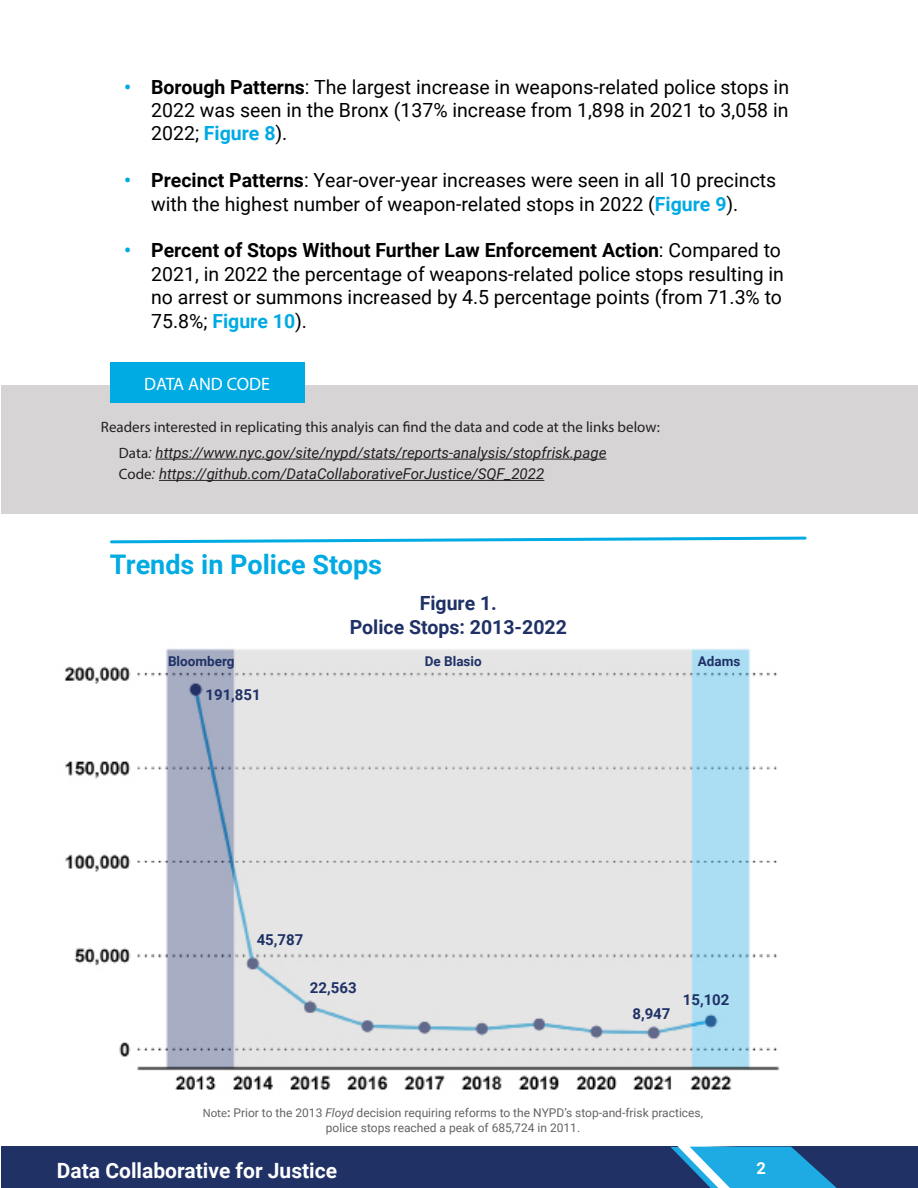
<style>
.page{position:relative;width:918px;height:1188px;background:#fff}
.page>*{position:absolute;margin:0;border:0;box-sizing:border-box;transform-origin:0 0}
.t1{font:700 27px "Roboto";color:#00aae3}
.t2{font:700 21px "Roboto";color:#fff}
.t3{font:19.5px/23.4px "Roboto";color:#000;text-align:justify}
.t4{font:700 19.5px "Roboto";color:#1f3166}
.t5{font:18px "Myriad Pro";letter-spacing:-.005em;color:#fff}
.t6{font:700 16.5px "Roboto";color:#fff}
.t7{font:italic 15px "Roboto";color:#231f20}
.t8{font:15px "Myriad Pro";color:#231f20}
.t9{font:700 15px "Roboto";color:#1f3166}
.t10{font:700 13.5px "Roboto";color:#1f3166}
.t11{font:12px/14.4px "Roboto";color:#636366;text-align:center}
.s1{font-weight:700;color:#00aae3}
.s2{font-weight:700}
.s3{font-family:"Myriad Pro";font-style:normal}
.s4{font-family:"Myriad Pro"}
.s5{font-style:italic}
</style>
<div class="page">
<div style="left:1px;top:1147px;width:917px;height:41px;background:#203166"></div>
<svg style="left:660px;top:1146px;width:182px;height:42px"></svg>
<svg style="left:110px;top:536px;width:697px;height:8px"></svg>
<img style="left:64px;top:648px;width:716px;height:442px">
<div style="left:1px;top:385px;width:916px;height:129px;background:#d6d4d4"></div>
<div style="left:110px;top:363px;width:194px;height:40px;background:#00aae3"></div>
<hr style="left:156px;top:459px;width:450px;height:1px;background:#231f20">
<hr style="left:159px;top:480px;width:385px;height:1px;background:#231f20">
<p class="t3" style="left:151px;top:74px;width:639px;text-indent:-27px"><span class="s1">•</span> <span class="s2">Borough Patterns</span>: The largest increase in weapons-related police stops in 2022 was seen in the Bronx (137% increase from 1,898 in 2021 to 3,058 in 2022; <span class="s1">Figure 8</span>).</p>
<p class="t3" style="left:124px;top:168px;width:654px;text-align:center"><span class="s1">•</span> <span class="s2">Precinct Patterns</span>: Year-over-year increases were seen in all 10 precincts with the highest number of weapon-related stops in 2022 (<span class="s1">Figure 9</span>).</p>
<p class="t3" style="left:151px;top:238px;width:634px;text-align:left;text-indent:-27px"><span class="s1">•</span> <span class="s2">Percent of Stops Without Further Law Enforcement Action</span>: Compared to 2021, in 2022 the percentage of weapons-related police stops resulting in no arrest or summons increased by 4.5 percentage points (from 71.3% to 75.8%; <span class="s1">Figure 10</span>).</p>
<p class="t5" style="left:144px;top:373px;width:127px">DATA AND CODE</p>
<p class="t8" style="left:101px;top:418px;width:560px">Readers interested in replicating this analyis can find the data and code at the links below:</p>
<p class="t7" style="left:119px;top:442px;width:489px"><span class="s3">Data</span>: https://www.nyc.gov/site/nypd/stats/reports-analysis/stopfrisk.page</p>
<p class="t7" style="left:119px;top:463px;width:427px"><span class="s3">Code</span>: https://github.com/DataCollaborativeForJustice/SQF_2022</p>
<p class="t1" style="left:110px;top:545px;width:274px">Trends in Police Stops</p>
<p class="t4" style="left:420px;top:590px;width:79px">Figure 1.</p>
<p class="t4" style="left:350px;top:613px;width:219px">Police Stops: 2013-2022</p>
<p class="t10" style="left:168px;top:652px;width:68px">Bloomberg</p>
<p class="t10" style="left:425px;top:652px;width:59px">De Blasio</p>
<p class="t10" style="left:698px;top:652px;width:44px">Adams</p>
<p class="t9" style="left:206px;top:684px;width:57px">191,851</p>
<p class="t9" style="left:257px;top:929px;width:48px">45,787</p>
<p class="t9" style="left:310px;top:977px;width:48px">22,563</p>
<p class="t9" style="left:632px;top:1003px;width:40px">8,947</p>
<p class="t9" style="left:683px;top:989px;width:48px">15,102</p>
<p class="t11" style="left:203px;top:1105px;width:502px"><span class="s4">Note</span><span class="s2">:</span> Prior to the 2013 <span class="s5">Floyd</span> decision requiring reforms to the NYPD’s stop-and-frisk practices, police stops reached a peak of 685,724 in 2011.</p>
<p class="t2" style="left:57px;top:1156px;width:282px">Data Collaborative for Justice</p>
<p class="t6" style="left:757px;top:1157px;width:11px">2</p>
</div>
